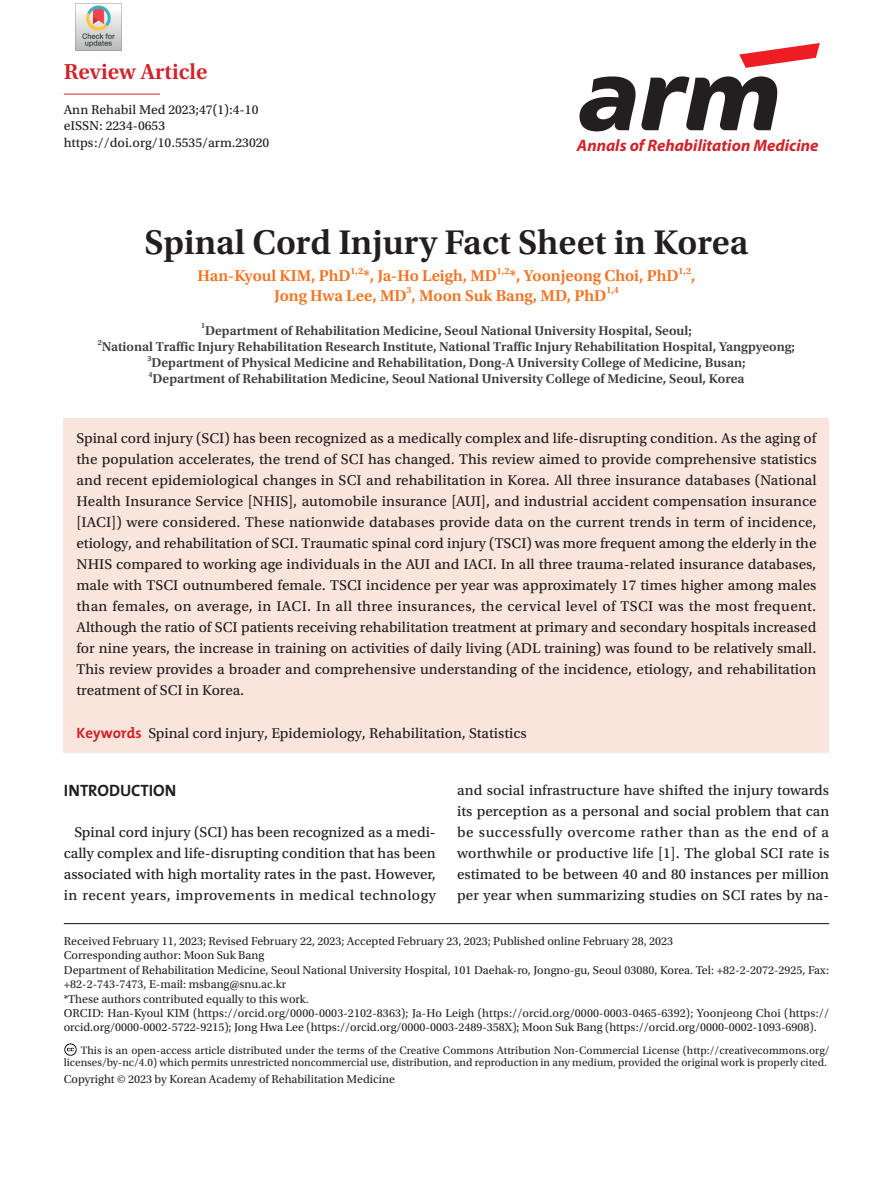
<style>
.page{position:relative;width:893px;height:1191px;background:#fff}
.page>*{position:absolute;margin:0;border:0;box-sizing:border-box;transform-origin:0 0}
.영문제목{font:600 36px "Utopia Std";color:#231f20}
.t1{font:600 22.8px "Utopia Std";color:#d1232a}
.t2{font:italic 700 16.65px "Myriad Pro";color:#d1232a}
.영문이름{font:600 16.5px "Utopia Std";color:#f47321}
.서론_1st{font:700 16.5px "The Mix";color:#231f20}
.영문초록{font:15px/21px "Utopia Std Capt";color:#231f20;text-align:justify}
.본문{font:15px/21px "Utopia Std Capt";letter-spacing:.01em;color:#231f20;text-align:justify}
.영문소속{font:600 13.5px "Utopia Std";color:#3e3e3f}
.t3{font:13.5px "Utopia Std Capt";color:#231f20}
.교신저자_내용{font:12px/14.4px "Utopia Std";color:#231f20}
.접수_수정_승인_날짜{font:12px "Utopia Std";color:#231f20}
.교신저자_내용-2{font:11.25px/12px "Utopia Std";color:#231f20;text-align:right}
.영문이름-2{font:600 9.6px "Utopia Std";color:#f47321}
.영문소속-2{font:600 7.8px "Utopia Std";color:#3e3e3f}
.s1{font-family:"The Mix";font-weight:700;color:#d1232a}
</style>
<div class="page">
<svg style="left:579px;top:76px;width:198px;height:55px"></svg>
<svg style="left:739px;top:43px;width:81px;height:25px"></svg>
<hr style="left:64px;top:94px;width:96px;height:1px;background:#d1232a">
<div style="left:64px;top:418px;width:765px;height:335px;background:#f9e5dc"></div>
<hr style="left:64px;top:923px;width:765px;height:1px;background:#231f20">
<img style="left:64px;top:1043px;width:13px;height:13px">
<img style="left:75px;top:4px;width:47px;height:47px">
<p class="t1" style="left:64px;top:59px;width:145px">Review Article</p>
<p class="t3" style="left:64px;top:103px;width:196px">Ann Rehabil Med 2023;47(1):4-10</p>
<p class="t3" style="left:64px;top:119px;width:103px">eISSN: 2234-0653</p>
<p class="t3" style="left:64px;top:135px;width:207px">https://doi.org/10.5535/arm.23020</p>
<p class="t2" style="left:577px;top:135px;width:243px">Annals of Rehabilitation Medicine</p>
<p class="영문제목" style="left:144px;top:222px;width:605px">Spinal Cord Injury Fact Sheet in Korea</p>
<p class="영문이름" style="left:198px;top:267px;width:154px">Han-Kyoul KIM, PhD</p>
<p class="영문이름-2" style="left:351px;top:265px;width:14px">1,2</p>
<p class="영문이름" style="left:363px;top:267px;width:135px">*, Ja-Ho Leigh, MD</p>
<p class="영문이름-2" style="left:497px;top:265px;width:14px">1,2</p>
<p class="영문이름" style="left:509px;top:267px;width:171px">*, Yoonjeong Choi, PhD</p>
<p class="영문이름-2" style="left:679px;top:265px;width:14px">1,2</p>
<p class="영문이름" style="left:691px;top:267px;width:6px">,</p>
<p class="영문이름-2" style="left:407px;top:285px;width:7px">3</p>
<p class="영문이름-2" style="left:606px;top:285px;width:14px">1,4</p>
<p class="영문이름" style="left:274px;top:286px;width:334px">Jong Hwa Lee, MD , Moon Suk Bang, MD, PhD</p>
<p class="영문소속-2" style="left:201px;top:321px;width:6px">1</p>
<p class="영문소속" style="left:205px;top:323px;width:488px">Department of Rehabilitation Medicine, Seoul National University Hospital, Seoul;</p>
<p class="영문소속-2" style="left:98px;top:338px;width:6px">2</p>
<p class="영문소속" style="left:102px;top:339px;width:695px">National Traffic Injury Rehabilitation Research Institute, National Traffic Injury Rehabilitation Hospital, Yangpyeong;</p>
<p class="영문소속-2" style="left:147px;top:354px;width:6px">3</p>
<p class="영문소속" style="left:151px;top:355px;width:596px">Department of Physical Medicine and Rehabilitation, Dong-A University College of Medicine, Busan;</p>
<p class="영문소속-2" style="left:148px;top:370px;width:6px">4</p>
<p class="영문소속" style="left:153px;top:371px;width:593px">Department of Rehabilitation Medicine, Seoul National University College of Medicine, Seoul, Korea</p>
<p class="영문초록" style="left:77px;top:428px;width:742px">Spinal cord injury (SCI) has been recognized as a medically complex and life-disrupting condition. As the aging of the population accelerates, the trend of SCI has changed. This review aimed to provide comprehensive statistics and recent epidemiological changes in SCI and rehabilitation in Korea. All three insurance databases (National Health Insurance Service [NHIS], automobile insurance [AUI], and industrial accident compensation insurance [IACI]) were considered. These nationwide databases provide data on the current trends in term of incidence, etiology, and rehabilitation of SCI. Traumatic spinal cord injury (TSCI) was more frequent among the elderly in the NHIS compared to working age individuals in the AUI and IACI. In all three trauma-related insurance databases, male with TSCI outnumbered female. TSCI incidence per year was approximately 17 times higher among males than females, on average, in IACI. In all three insurances, the cervical level of TSCI was the most frequent.<br>Although the ratio of SCI patients receiving rehabilitation treatment at primary and secondary hospitals increased for nine years, the increase in training on activities of daily living (ADL training) was found to be relatively small.<br>This review provides a broader and comprehensive understanding of the incidence, etiology, and rehabilitation treatment of SCI in Korea.</p>
<p class="영문초록" style="left:77px;top:722px;width:452px"><span class="s1">Keywords</span> Spinal cord injury, Epidemiology, Rehabilitation, Statistics</p>
<p class="서론_1st" style="left:64px;top:777px;width:114px">INTRODUCTION</p>
<p class="본문" style="left:64px;top:822px;width:374px;text-indent:11px">Spinal cord injury (SCI) has been recognized as a medi&shy;cally complex and life-disrupting condition that has been associated with high mortality rates in the past. However, in recent years, improvements in medical technology</p>
<p class="본문" style="left:457px;top:780px;width:374px">and social infrastructure have shifted the injury towards its perception as a personal and social problem that can be successfully overcome rather than as the end of a worthwhile or productive life [1]. The global SCI rate is estimated to be between 40 and 80 instances per million per year when summarizing studies on SCI rates by na-</p>
<p class="접수_수정_승인_날짜" style="left:64px;top:934px;width:611px">Received February 11, 2023; Revised February 22, 2023; Accepted February 23, 2023; Published online February 28, 2023</p>
<p class="교신저자_내용" style="left:64px;top:948px;width:202px">Corresponding author: Moon Suk Bang</p>
<p class="교신저자_내용" style="left:64px;top:963px;width:767px">Department of Rehabilitation Medicine, Seoul National University Hospital, 101 Daehak-ro, Jongno-gu, Seoul 03080, Korea. Tel: +82-2-2072-2925, Fax: +82-2-743-7473, E-mail: msbang@snu.ac.kr</p>
<p class="교신저자_내용" style="left:64px;top:991px;width:246px">*These authors contributed equally to this work.</p>
<p class="교신저자_내용" style="left:64px;top:1006px;width:767px">ORCID: Han-Kyoul KIM (https://orcid.org/0000-0003-2102-8363); Ja-Ho Leigh (https://orcid.org/0000-0003-0465-6392); Yoonjeong Choi (https:// orcid.org/0000-0002-5722-9215); Jong Hwa Lee (https://orcid.org/0000-0003-2489-358X); Moon Suk Bang (https://orcid.org/0000-0002-1093-6908).</p>
<p class="교신저자_내용-2" style="left:64px;top:1044px;width:767px">This is an open-access article distributed under the terms of the Creative Commons Attribution Non-Commercial License (http://creativecommons.org/ licenses/by-nc/4.0) which permits unrestricted noncommercial use, distribution, and reproduction in any medium, provided the original work is properly cited.</p>
<p class="교신저자_내용" style="left:64px;top:1071px;width:333px">Copyright © 2023 by Korean Academy of Rehabilitation Medicine</p>
</div>
